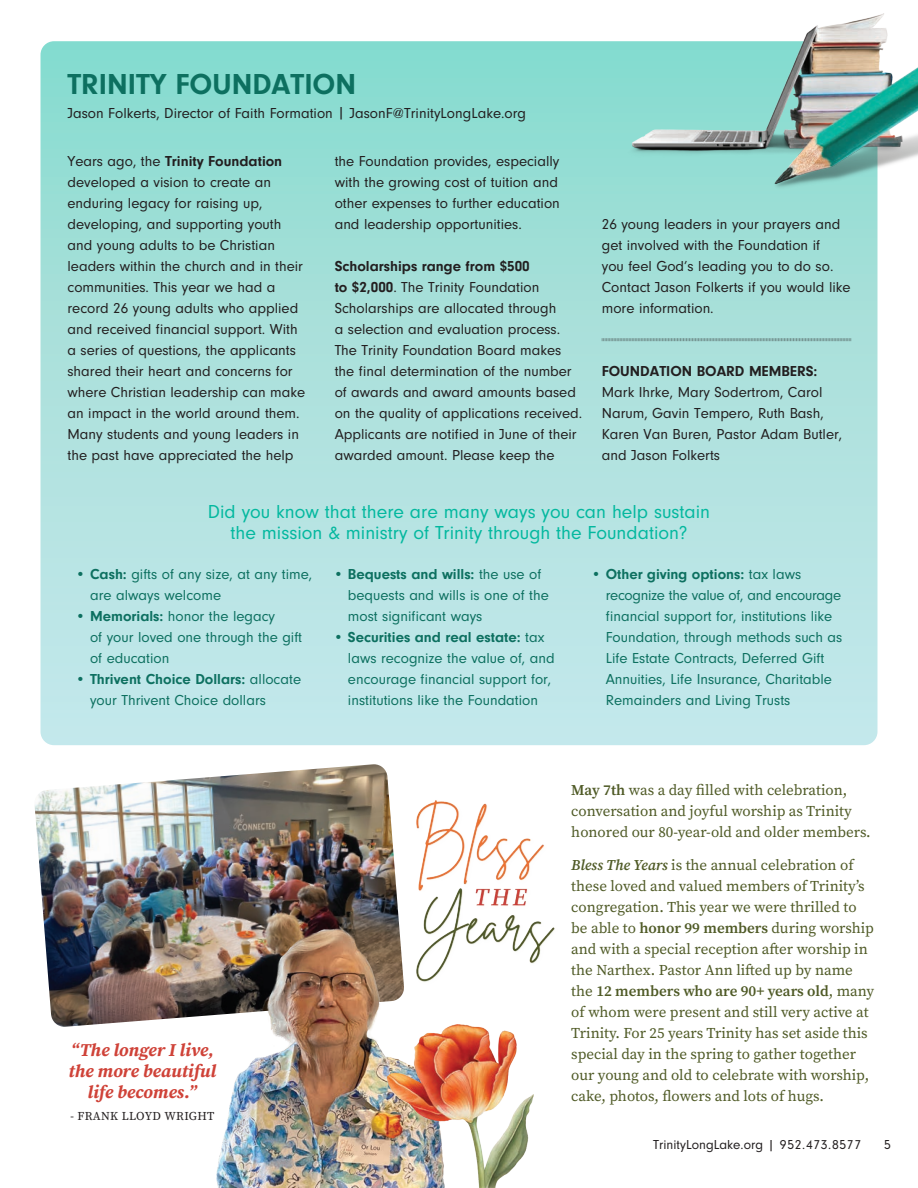
<style>
.page{position:relative;width:918px;height:1188px;background:#fff}
.page>*{position:absolute;margin:0;border:0;box-sizing:border-box;transform-origin:0 0}
.t1{font:700 30px "Neuzeit Gro";color:#0d7060}
.t2{font:19.5px/21.5px "Neuzeit Gro";color:#03b89f;text-align:center}
.t3{font:italic 700 18px/21px "Source Serif Pro";color:#cf4238;text-align:center}
.t4{font:15px/21px "Neuzeit Gro";color:#231f20}
.t5{font:15px/21px "Neuzeit Gro";color:#0d7060}
.t6{font:15px/21px "Source Serif Pro";color:#4f5a26}
.t7{font:700 15px "Neuzeit Gro";color:#231f20}
.t8{font:13.5px "Neuzeit Gro";color:#231f20}
.t9{font:12px "Source Serif Pro";letter-spacing:.02em;color:#231f20}
.s1{font-weight:700}
.s2{font-style:italic}
.s3{font-weight:600}
.s4{font-weight:600;font-style:italic}
</style>
<div class="page">
<div style="left:40px;top:41px;width:838px;height:704px;background:linear-gradient(to bottom,#8adbce,#c9e8ec);border-radius:14px"></div>
<svg style="left:602px;top:338px;width:249px;height:3px"></svg>
<img style="left:627px;top:14px;width:291px;height:176px">
<img style="left:35px;top:764px;width:364px;height:263px">
<img style="left:416px;top:800px;width:139px;height:164px">
<img style="left:217px;top:921px;width:238px;height:267px">
<img style="left:388px;top:1025px;width:146px;height:163px">
<h1 class="t1" style="left:68px;top:67px;width:290px">TRINITY FOUNDATION</h1>
<p class="t4" style="left:68px;top:103px;width:460px">Jason Folkerts, Director of Faith Formation | JasonF@TrinityLongLake.org</p>
<p class="t4" style="left:68px;top:151px;width:239px">Years ago, the <span class="s1">Trinity Foundation </span>developed a vision to create an enduring legacy for raising up, developing, and supporting youth and young adults to be Christian leaders within the church and in their communities. This year we had a record 26 young adults who applied and received financial support. With a series of questions, the applicants shared their heart and concerns for where Christian leadership can make an impact in the world around them.<br>Many students and young leaders in the past have appreciated the help</p>
<p class="t4" style="left:335px;top:151px;width:227px">the Foundation provides, especially with the growing cost of tuition and other expenses to further education and leadership opportunities.</p>
<p class="t4" style="left:335px;top:256px;width:249px"><span class="s1">Scholarships range from $500<br>to $2,000</span>. The Trinity Foundation Scholarships are allocated through<br>a selection and evaluation process.<br>The Trinity Foundation Board makes the final determination of the number of awards and award amounts based on the quality of applications received.<br>Applicants are notified in June of their awarded amount. Please keep the</p>
<p class="t4" style="left:602px;top:214px;width:250px">26 young leaders in your prayers and get involved with the Foundation if<br>you feel God’s leading you to do so.<br>Contact Jason Folkerts if you would like more information.</p>
<p class="t7" style="left:602px;top:362px;width:217px">FOUNDATION BOARD MEMBERS:</p>
<p class="t4" style="left:602px;top:382px;width:242px">Mark Ihrke, Mary Sodertrom, Carol<br>Narum, Gavin Tempero, Ruth Bash,<br>Karen Van Buren, Pastor Adam Butler, and Jason Folkerts</p>
<h2 class="t2" style="left:208px;top:501px;width:504px">Did you know that there are many ways you can help sustain the mission &amp; ministry of Trinity through the Foundation?</h2>
<p class="t5" style="left:90px;top:564px;width:224px;text-indent:-14px">• <span class="s1">Cash:</span> gifts of any size, at any time, are always welcome</p>
<p class="t5" style="left:90px;top:606px;width:214px;text-indent:-14px">• <span class="s1">Memorials:</span> honor the legacy<br>of your loved one through the gift of education</p>
<p class="t5" style="left:90px;top:669px;width:213px;text-indent:-14px">• <span class="s1">Thrivent Choice Dollars:</span> allocate your Thrivent Choice dollars</p>
<p class="t5" style="left:348px;top:564px;width:202px;text-indent:-15px">• <span class="s1">Bequests and wills:</span> the use of bequests and wills is one of the most significant ways</p>
<p class="t5" style="left:348px;top:627px;width:208px;text-indent:-14px">• <span class="s1">Securities and real estate:</span> tax laws recognize the value of, and encourage financial support for, institutions like the Foundation</p>
<p class="t5" style="left:606px;top:564px;width:238px;text-indent:-14px">• <span class="s1">Other giving options:</span> tax laws recognize the value of, and encourage financial support for, institutions like Foundation, through methods such as Life Estate Contracts, Deferred Gift Annuities, Life Insurance, Charitable Remainders and Living Trusts</p>
<p class="t3" style="left:69px;top:1039px;width:149px">“The longer I live, the more beautiful life becomes.”</p>
<p class="t9" style="left:70px;top:1108px;width:146px"><span class="s2">-</span> FRANK LLOYD WRIGHT</p>
<p class="t6" style="left:571px;top:780px;width:301px"><span class="s3">May 7th</span> was a day filled with celebration, conversation and joyful worship as Trinity honored our 80-year-old and older members.</p>
<p class="t6" style="left:571px;top:855px;width:304px"><span class="s4">Bless The Years</span> is the annual celebration of these loved and valued members of Trinity’s congregation. This year we were thrilled to be able to <span class="s3">honor 99 members</span> during worship and with a special reception after worship in the Narthex. Pastor Ann lifted up by name the <span class="s3">12 members who are 90+ years old</span>, many of whom were present and still very active at Trinity. For 25 years Trinity has set aside this special day in the spring to gather together our young and old to celebrate with worship, cake, photos, flowers and lots of hugs.</p>
<p class="t8" style="left:653px;top:1137px;width:209px">TrinityLongLake.org | 952.473.8577</p>
<p class="t8" style="left:884px;top:1137px;width:8px">5</p>
</div>
